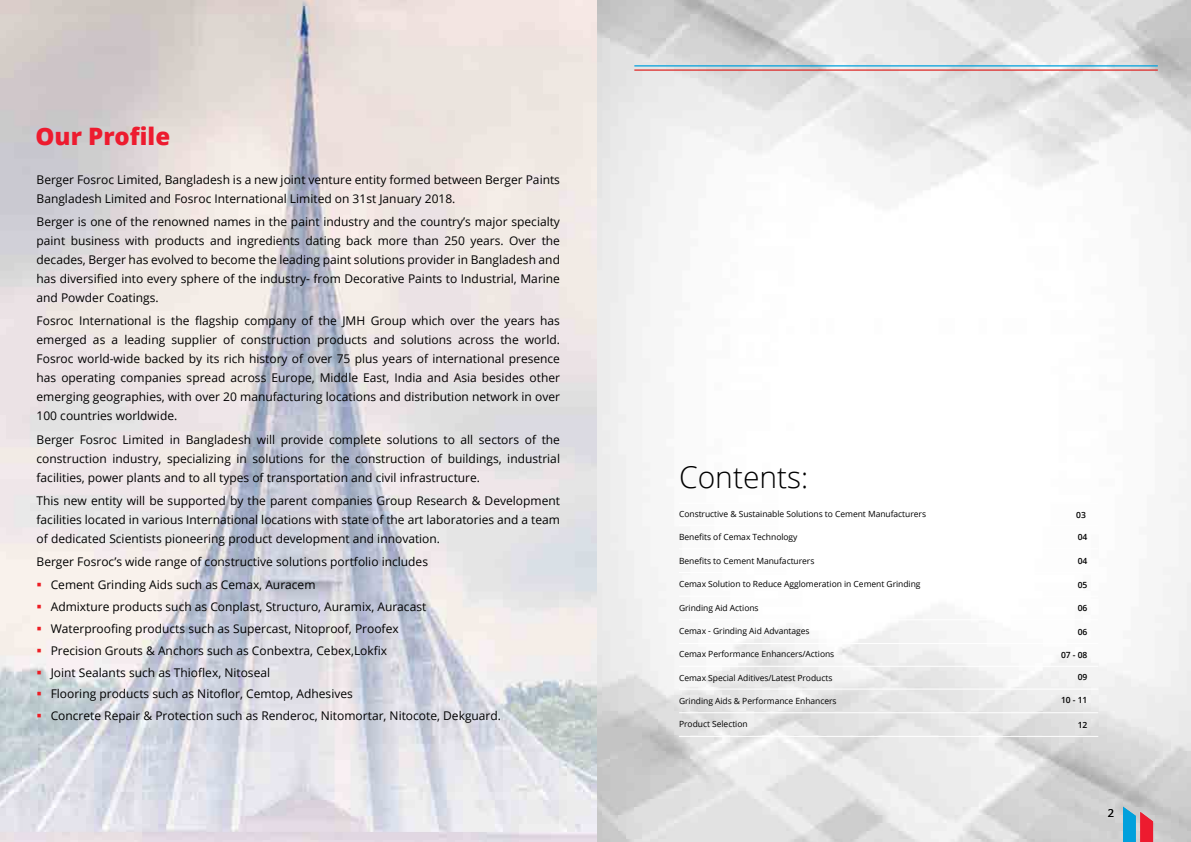
<style>
.page{position:relative;width:1191px;height:842px;background:#fff}
.page>*{position:absolute;margin:0;border:0;box-sizing:border-box;transform-origin:0 0}
.t1{font:300 30px "Open Sans";color:#000}
.t2{font:800 24px "Open Sans";color:#ed1b2f}
.t3{font:12px/19px "Open Sans";color:#000;text-align:justify}
.t4{font:11px "Open Sans";color:#000}
.t5{font:8.5px "Open Sans";letter-spacing:-.005em;color:#000}
.t6{font:600 8.5px "Open Sans";letter-spacing:-.005em;color:#000}
</style>
<div class="page">
<img style="left:0;top:0;width:1191px;height:842px">
<hr style="left:679px;top:525px;width:419px;height:1px;background:#fff">
<hr style="left:679px;top:503px;width:419px;height:1px;background:#fff">
<hr style="left:679px;top:548px;width:419px;height:1px;background:#fff">
<hr style="left:679px;top:572px;width:419px;height:1px;background:#fff">
<hr style="left:679px;top:596px;width:419px;height:1px;background:#fff">
<hr style="left:679px;top:619px;width:419px;height:1px;background:#fff">
<hr style="left:679px;top:643px;width:419px;height:1px;background:#fff">
<hr style="left:679px;top:666px;width:419px;height:1px;background:#fff">
<hr style="left:679px;top:688px;width:419px;height:1px;background:#fff">
<hr style="left:679px;top:712px;width:419px;height:1px;background:#fff">
<hr style="left:679px;top:736px;width:419px;height:1px;background:#fff">
<hr style="left:634px;top:65px;width:523px;height:2px;background:#00a0dc">
<hr style="left:634px;top:69px;width:523px;height:2px;background:#de2624">
<hr style="left:36px;top:65px;width:523px;height:2px;background:#00a0dc">
<hr style="left:36px;top:69px;width:523px;height:2px;background:#de2624">
<svg style="left:37px;top:807px;width:30px;height:35px"></svg>
<svg style="left:1123px;top:807px;width:30px;height:35px"></svg>
<svg style="left:38px;top:583px;width:3px;height:4px"></svg>
<svg style="left:38px;top:670px;width:3px;height:4px"></svg>
<svg style="left:38px;top:692px;width:3px;height:4px"></svg>
<svg style="left:37px;top:714px;width:4px;height:4px"></svg>
<h2 class="t2" style="left:35px;top:118px;width:136px">Our Profile</h2>
<p class="t3" style="left:37px;top:170px;width:525px">Berger Fosroc Limited, Bangladesh is a new joint venture entity formed between Berger Paints<br>Bangladesh Limited and Fosroc International Limited on 31st January 2018.</p>
<p class="t3" style="left:37px;top:212px;width:525px">Berger is one of the renowned names in the paint industry and the country’s major specialty paint business with products and ingredients dating back more than 250 years. Over the decades, Berger has evolved to become the leading paint solutions provider in Bangladesh and has diversified into every sphere of the industry- from Decorative Paints to Industrial, Marine and Powder Coatings.</p>
<p class="t3" style="left:37px;top:311px;width:525px">Fosroc International is the flagship company of the JMH Group which over the years has emerged as a leading supplier of construction products and solutions across the world.<br>Fosroc world-wide backed by its rich history of over 75 plus years of international presence has operating companies spread across Europe, Middle East, India and Asia besides other emerging geographies, with over 20 manufacturing locations and distribution network in over 100 countries worldwide.</p>
<p class="t3" style="left:37px;top:429px;width:525px">Berger Fosroc Limited in Bangladesh will provide complete solutions to all sectors of the construction industry, specializing in solutions for the construction of buildings, industrial facilities, power plants and to all types of transportation and civil infrastructure.</p>
<p class="t3" style="left:37px;top:491px;width:525px">This new entity will be supported by the parent companies Group Research &amp; Development facilities located in various International locations with state of the art laboratories and a team of dedicated Scientists pioneering product development and innovation.</p>
<p class="t3" style="left:51px;top:550px;width:379px;line-height:23.3px;text-indent:-14px">Berger Fosroc’s wide range of constructive solutions portfolio includes<br>Cement Grinding Aids such as Cemax, Auracem</p>
<p class="t3" style="left:51px;top:595px;width:452px;line-height:21.8px;text-align:left">Admixture products such as Conplast, Structuro, Auramix, Auracast Waterproofing products such as Supercast, Nitoproof, Proofex<br>Precision Grouts &amp; Anchors such as Conbextra, Cebex,Lokfix<br>Joint Sealants such as Thioflex, Nitoseal<br>Flooring products such as Nitoflor, Cemtop, Adhesives<br>Concrete Repair &amp; Protection such as Renderoc, Nitomortar, Nitocote, Dekguard.</p>
<h1 class="t1" style="left:679px;top:456px;width:131px">Contents:</h1>
<p class="t5" style="left:679px;top:508px;width:248px">Constructive &amp; Sustainable Solutions to Cement Manufacturers</p>
<p class="t5" style="left:679px;top:531px;width:120px">Benefits of Cemax Technology</p>
<p class="t5" style="left:679px;top:555px;width:137px">Benefits to Cement Manufacturers</p>
<p class="t5" style="left:679px;top:578px;width:243px">Cemax Solution to Reduce Agglomeration in Cement Grinding</p>
<p class="t5" style="left:679px;top:602px;width:81px">Grinding Aid Actions</p>
<p class="t5" style="left:679px;top:625px;width:132px">Cemax - Grinding Aid Advantages</p>
<p class="t5" style="left:679px;top:648px;width:157px">Cemax Performance Enhancers/Actions</p>
<p class="t5" style="left:679px;top:672px;width:155px">Cemax Special Aditives/Latest Products</p>
<p class="t5" style="left:679px;top:695px;width:159px">Grinding Aids &amp; Performance Enhancers</p>
<p class="t5" style="left:679px;top:718px;width:70px">Product Selection</p>
<p class="t6" style="left:1076px;top:509px;width:11px">03</p>
<p class="t6" style="left:1077px;top:531px;width:11px">04</p>
<p class="t6" style="left:1077px;top:555px;width:11px">04</p>
<p class="t6" style="left:1077px;top:579px;width:11px">05</p>
<p class="t6" style="left:1077px;top:602px;width:11px">06</p>
<p class="t6" style="left:1077px;top:626px;width:11px">06</p>
<p class="t6" style="left:1077px;top:671px;width:11px">09</p>
<p class="t6" style="left:1061px;top:649px;width:28px">07 - 08</p>
<p class="t6" style="left:1061px;top:694px;width:28px">10 - 11</p>
<p class="t6" style="left:1077px;top:719px;width:11px">12</p>
<p class="t4" style="left:1108px;top:806px;width:8px">2</p>
</div>
